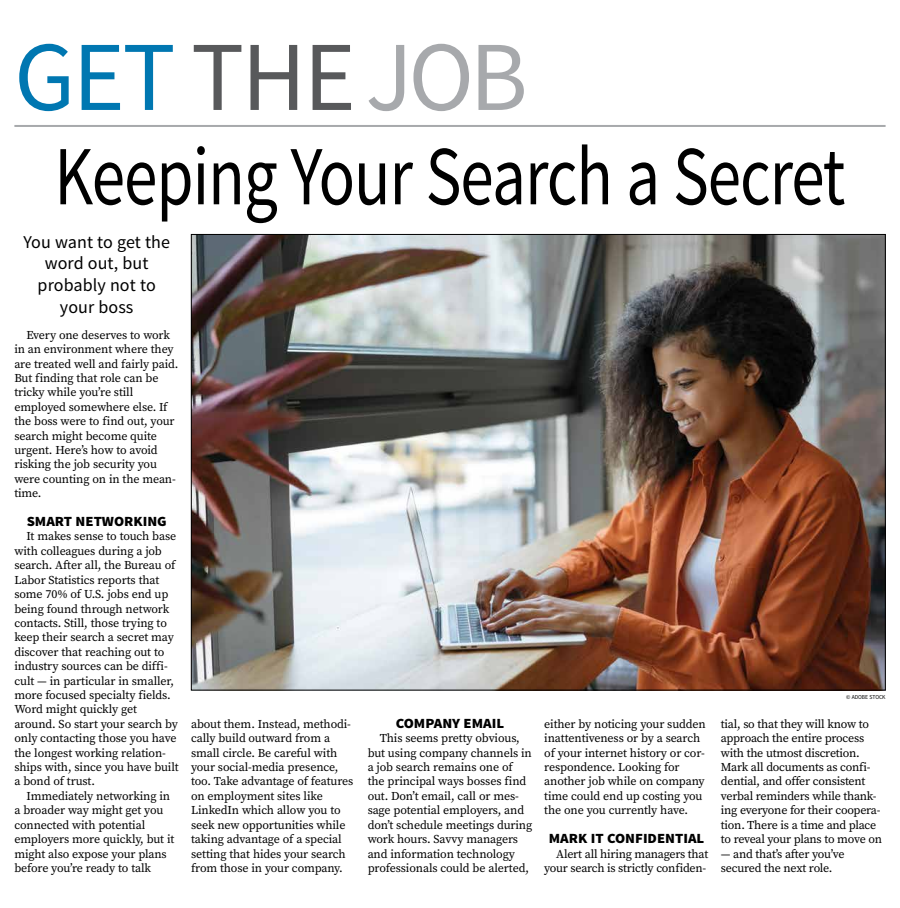
<style>
.page{position:relative;width:900px;height:908px;background:#fff}
.page>*{position:absolute;margin:0;border:0;box-sizing:border-box;transform-origin:0 0}
.t1{font:99px "Source Sans Pro";letter-spacing:-.02em;color:#0077b1}
.t2{font:84px "Source Sans Pro";letter-spacing:-.015em;color:#000;scale:.8 1}
.t3{font:18px/21.6px "Source Sans Pro";letter-spacing:.005em;color:#000;text-align:center}
.t4{font:900 14px "Source Sans Pro";color:#000;scale:1.05 1}
.t5{font:12px/14.4px "Source Serif Pro";letter-spacing:-.01em;color:#000}
.t6{font:6px "Source Sans Pro";color:#000;scale:.95 1}
.s1{color:#58595b}
.s2{color:#a7a9ac}
</style>
<div class="page">
<hr style="left:14px;top:125px;width:872px;height:2px;background:#a7a9ac">
<img style="left:193px;top:236px;width:691px;height:452px">
<h1 class="t1" style="left:14px;top:16px;width:515px">GET <span class="s1">THE</span><span class="s2">JOB</span></h1>
<h2 class="t2" style="left:55px;top:124px;width:990px">Keeping Your Search a Secret</h2>
<h3 class="t3" style="left:23px;top:231px;width:148px">You want to get the word out, but probably not to your boss</h3>
<p class="t5" style="left:14px;top:327px;width:166px;text-indent:12px">Every one deserves to work in an environment where they are treated well and fairly paid.<br>But finding that role can be tricky while you’re still employed somewhere else. If the boss were to find out, your search might become quite urgent. Here’s how to avoid risking the job security you were counting on in the mean&shy;time.</p>
<p class="t4" style="left:27px;top:512px;width:135px">SMART NETWORKING</p>
<p class="t5" style="left:14px;top:529px;width:166px;text-indent:12px">It makes sense to touch base with colleagues during a job search. After all, the Bureau of<br>Labor Statistics reports that some 70% of U.S. jobs end up being found through network contacts. Still, those trying to keep their search a secret may discover that reaching out to industry sources can be diffi&shy;cult — in particular in smaller, more focused specialty fields.<br>Word might quickly get around. So start your search by only contacting those you have the longest working relation&shy;ships with, since you have built a bond of trust.</p>
<p class="t5" style="left:14px;top:788px;width:161px;text-indent:12px">Immediately networking in a broader way might get you connected with potential employers more quickly, but it might also expose your plans before you’re ready to talk</p>
<p class="t6" style="left:846px;top:693px;width:43px">© ADOBE STOCK</p>
<p class="t5" style="left:191px;top:716px;width:164px">about them. Instead, methodi&shy;cally build outward from a small circle. Be careful with your social-media presence, too. Take advantage of features on employment sites like<br>LinkedIn which allow you to seek new opportunities while taking advantage of a special setting that hides your search from those in your company.</p>
<p class="t4" style="left:396px;top:713px;width:105px">COMPANY EMAIL</p>
<p class="t5" style="left:544px;top:716px;width:163px">either by noticing your sudden inattentiveness or by a search of your internet history or cor&shy;respondence. Looking for another job while on company time could end up costing you the one you currently have.</p>
<p class="t4" style="left:549px;top:829px;width:150px">MARK IT CONFIDENTIAL</p>
<p class="t5" style="left:544px;top:846px;width:166px;text-align:right">Alert all hiring managers that your search is strictly confiden-</p>
<p class="t5" style="left:721px;top:716px;width:163px">tial, so that they will know to approach the entire process with the utmost discretion.<br>Mark all documents as confi&shy;dential, and offer consistent verbal reminders while thank&shy;ing everyone for their coopera&shy;tion. There is a time and place to reveal your plans to move on</p>
<p class="t5" style="left:721px;top:846px;width:125px">— and that’s after you’ve secured the next role.</p>
<p class="t5" style="left:368px;top:730px;width:166px;text-indent:12px">This seems pretty obvious, but using company channels in a job search remains one of the principal ways bosses find out. Don’t email, call or mes&shy;sage potential employers, and don’t schedule meetings during work hours. Savvy managers and information technology professionals could be alerted,</p>
</div>
